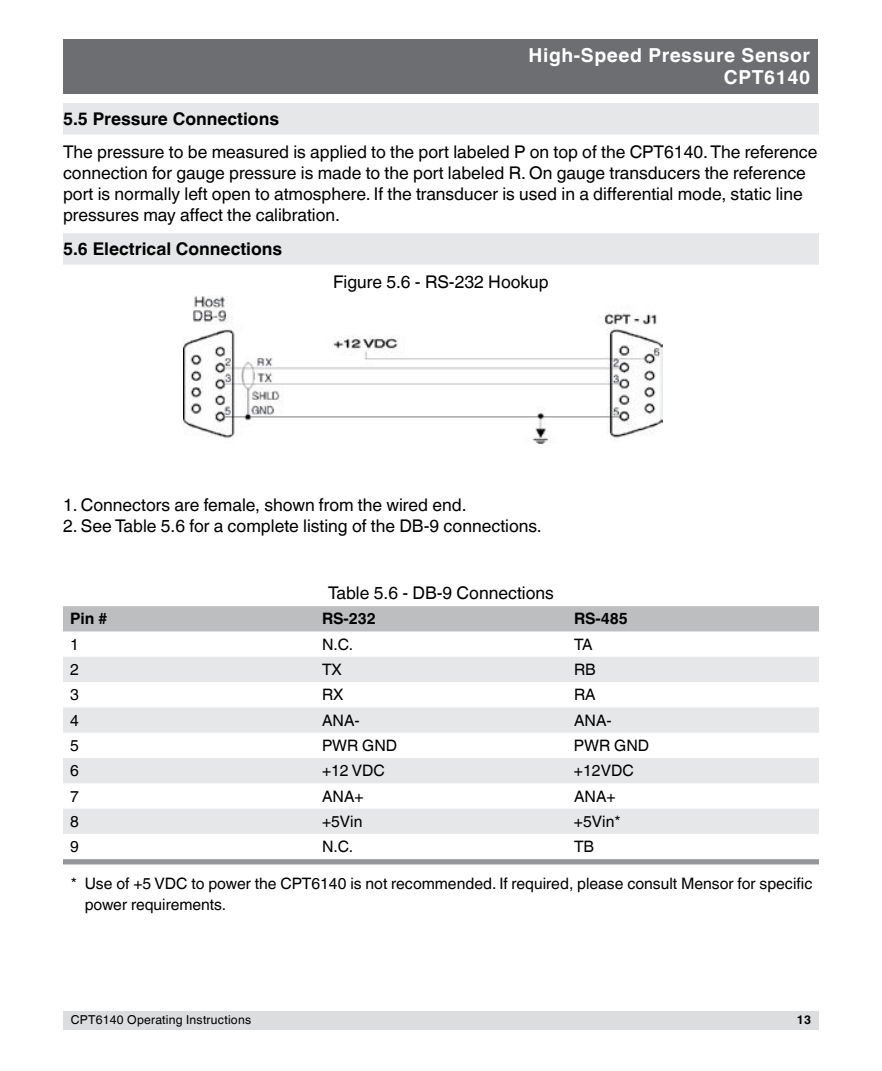
<style>
.page{position:relative;width:882px;height:1071px;background:#fff}
.page>*{position:absolute;margin:0;border:0;box-sizing:border-box;transform-origin:0 0}
.t1{font:700 19.25px/22.8px "Helvetica World";letter-spacing:.03em;color:#fff;text-align:right}
.t2{font:17.5px/21px "Helvetica World";color:#000}
.t3{font:700 17.5px "Helvetica World";color:#000}
.t4{font:15.75px/21px "Helvetica World";color:#000}
.t5{font:700 15.75px "Helvetica World";color:#000}
.t6{font:12.25px "Helvetica World";letter-spacing:.02em;color:#000}
.t7{font:700 12.25px "Helvetica World";color:#000}
</style>
<div class="page">
<div style="left:63px;top:1011px;width:756px;height:19px;background:#dcddde"></div>
<div style="left:64px;top:39px;width:754px;height:55px;background:#6d6e71"></div>
<div style="left:63px;top:103px;width:756px;height:31px;background:#e6e7e8"></div>
<div style="left:63px;top:233px;width:756px;height:32px;background:#e6e7e8"></div>
<div style="left:63px;top:606px;width:756px;height:25px;background:#bcbec0"></div>
<svg style="left:63px;top:657px;width:756px;height:177px;fill:#e6e7e8"></svg>
<svg style="left:63px;top:859px;width:756px;height:5px;background:#97999c"></svg>
<img style="left:183px;top:295px;width:480px;height:148px">
<p class="t1" style="left:529px;top:45px;width:283px">High-Speed Pressure Sensor<br>CPT6140</p>
<p class="t3" style="left:63px;top:112px;width:218px">5.5 Pressure Connections</p>
<p class="t2" style="left:63px;top:143px;width:756px">The pressure to be measured is applied to the port labeled P on top of the CPT6140. The reference connection for gauge pressure is made to the port labeled R. On gauge transducers the reference port is normally left open to atmosphere. If the transducer is used in a differential mode, static line pressures may affect the calibration.</p>
<p class="t3" style="left:63px;top:242px;width:221px">5.6 Electrical Connections</p>
<p class="t2" style="left:333px;top:272px;width:217px">Figure 5.6 - RS-232 Hookup</p>
<p class="t2" style="left:63px;top:496px;width:405px">1. Connectors are female, shown from the wired end.</p>
<p class="t2" style="left:63px;top:515px;width:480px">2. See Table 5.6 for a complete listing of the DB-9 connections.</p>
<p class="t2" style="left:328px;top:583px;width:227px">Table 5.6 - DB-9 Connections</p>
<p class="t5" style="left:70px;top:613px;width:39px">Pin #</p>
<p class="t5" style="left:322px;top:613px;width:56px">RS-232</p>
<p class="t5" style="left:574px;top:613px;width:56px">RS-485</p>
<p class="t4" style="left:70px;top:635px;width:10px">1</p>
<p class="t4" style="left:322px;top:635px;width:33px">N.C.</p>
<p class="t4" style="left:574px;top:635px;width:20px">TA</p>
<p class="t4" style="left:70px;top:661px;width:10px">2</p>
<p class="t4" style="left:322px;top:659px;width:21px">TX</p>
<p class="t4" style="left:574px;top:659px;width:23px">RB</p>
<p class="t4" style="left:70px;top:686px;width:10px">3</p>
<p class="t4" style="left:322px;top:684px;width:23px">RX</p>
<p class="t4" style="left:574px;top:684px;width:23px">RA</p>
<p class="t4" style="left:70px;top:711px;width:10px">4</p>
<p class="t4" style="left:322px;top:711px;width:39px">ANA-</p>
<p class="t4" style="left:574px;top:711px;width:39px">ANA-</p>
<p class="t4" style="left:70px;top:736px;width:10px">5</p>
<p class="t4" style="left:322px;top:735px;width:77px">PWR GND</p>
<p class="t4" style="left:574px;top:735px;width:77px">PWR GND</p>
<p class="t4" style="left:70px;top:762px;width:10px">6</p>
<p class="t4" style="left:322px;top:760px;width:64px">+12 VDC</p>
<p class="t4" style="left:574px;top:760px;width:61px">+12VDC</p>
<p class="t4" style="left:70px;top:786px;width:10px">7</p>
<p class="t4" style="left:322px;top:787px;width:43px">ANA+</p>
<p class="t4" style="left:574px;top:787px;width:43px">ANA+</p>
<p class="t4" style="left:70px;top:812px;width:10px">8</p>
<p class="t4" style="left:322px;top:811px;width:42px">+5Vin</p>
<p class="t4" style="left:574px;top:811px;width:48px">+5Vin*</p>
<p class="t4" style="left:70px;top:838px;width:10px">9</p>
<p class="t4" style="left:322px;top:838px;width:33px">N.C.</p>
<p class="t4" style="left:574px;top:836px;width:22px">TB</p>
<p class="t4" style="left:85px;top:873px;width:729px;text-indent:-14px">* Use of +5 VDC to power the CPT6140 is not recommended. If required, please consult Mensor for specific power requirements.</p>
<p class="t6" style="left:71px;top:1015px;width:182px">CPT6140 Operating Instructions</p>
<p class="t7" style="left:797px;top:1015px;width:16px">13</p>
</div>
